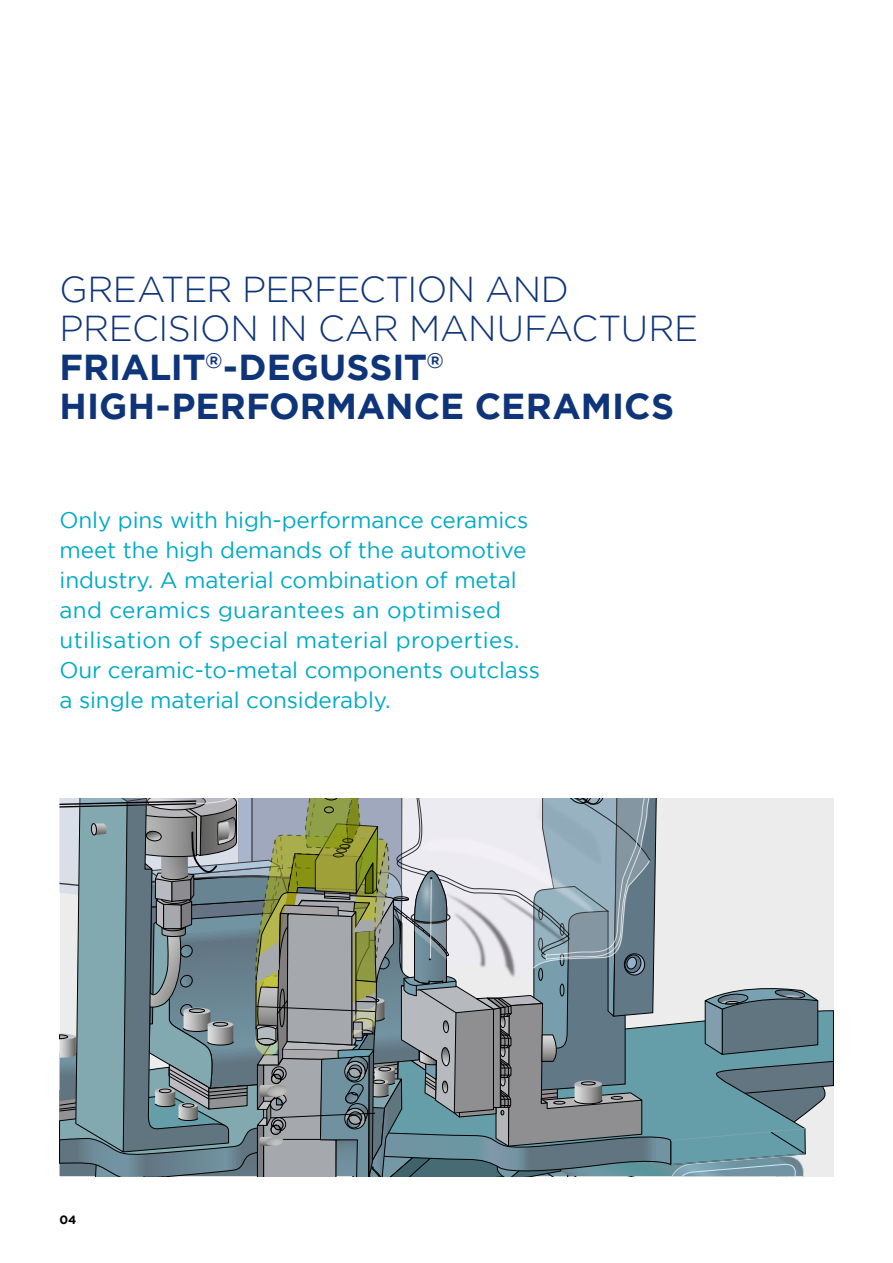
<style>
.page{position:relative;width:893px;height:1263px;background:#fff}
.page>*{position:absolute;margin:0;border:0;box-sizing:border-box;transform-origin:0 0}
.t1{font:300 36px/39px "Gotham";letter-spacing:-.01em;color:#0e3479}
.t2{font:22.5px/30px "Gotham";letter-spacing:-.005em;color:#00aac6}
.t3{font:700 12px "Gotham";color:#000}
.s1{font-weight:700}
</style>
<div class="page">
<svg style="left:60px;top:798px;width:773px;height:378px;background:#90a0a3"></svg>
<h1 class="t1" style="left:60px;top:270px;width:640px">GREATER PERFECTION AND<br>PRECISION IN CAR MANUFACTURE<br><span class="s1">FRIALIT</span><sup>®</sup><span class="s1">-DEGUSSIT</span><sup>®<br></sup><span class="s1">HIGH-PERFORMANCE CERAMICS</span></h1>
<p class="t2" style="left:60px;top:504px;width:482px">Only pins with high-performance ceramics meet the high demands of the automotive industry. A material combination of metal and ceramics guarantees an optimised utilisation of special material properties.<br>Our ceramic-to-metal components outclass a single material considerably.</p>
<p class="t3" style="left:60px;top:1212px;width:19px">04</p>
</div>
